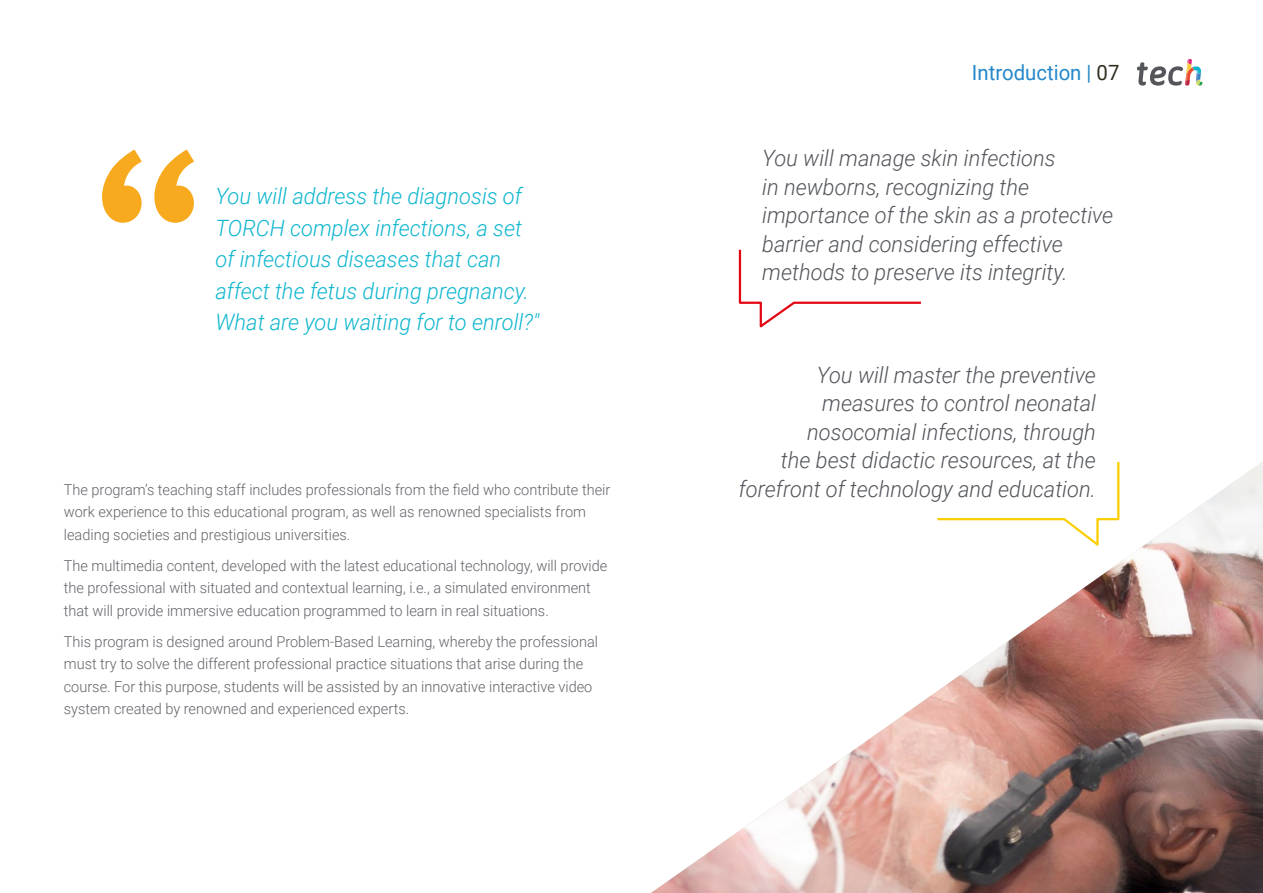
<style>
.page{position:relative;width:1263px;height:893px;background:#fff}
.page>*{position:absolute;margin:0;border:0;box-sizing:border-box;transform-origin:0 0}
.t1{font:italic 300 22.5px/28.5px "Roboto";color:#52555b;text-align:right}
.t2{font:italic 300 22.5px/31.5px "Roboto";color:#0fb6cf}
.t3{font:21px "Roboto";color:#2488c9}
.t4{font:300 15px/22.5px "Roboto";color:#61646a}
.s1{color:#312e20}
</style>
<div class="page">
<img style="left:651px;top:462px;width:612px;height:431px">
<svg style="left:935px;top:461px;width:185px;height:88px"></svg>
<svg style="left:738px;top:249px;width:183px;height:79px"></svg>
<svg style="left:102px;top:150px;width:92px;height:73px"></svg>
<svg style="left:1137px;top:59px;width:65px;height:27px"></svg>
<h1 class="t2" style="left:215px;top:179px;width:325px">You will address the diagnosis of TORCH complex infections, a set of infectious diseases that can affect the fetus during pregnancy.<br>What are you waiting for to enroll?"</h1>
<p class="t4" style="left:64px;top:478px;width:548px">The program’s teaching staff includes professionals from the field who contribute their work experience to this educational program, as well as renowned specialists from leading societies and prestigious universities.</p>
<p class="t4" style="left:64px;top:554px;width:545px">The multimedia content, developed with the latest educational technology, will provide the professional with situated and contextual learning, i.e., a simulated environment that will provide immersive education programmed to learn in real situations.</p>
<p class="t4" style="left:64px;top:630px;width:536px">This program is designed around Problem-Based Learning, whereby the professional must try to solve the different professional practice situations that arise during the course. For this purpose, students will be assisted by an innovative interactive video system created by renowned and experienced experts.</p>
<h2 class="t3" style="left:972px;top:57px;width:149px">Introduction | <span class="s1">07</span></h2>
<h1 class="t1" style="left:762px;top:143px;width:353px;text-align:left">You will manage skin infections<br>in newborns, recognizing the importance of the skin as a protective barrier and considering effective methods to preserve its integrity.</h1>
<h1 class="t1" style="left:739px;top:360px;width:359px">You will master the preventive measures to control neonatal nosocomial infections, through<br>the best didactic resources, at the forefront of technology and education.</h1>
</div>
